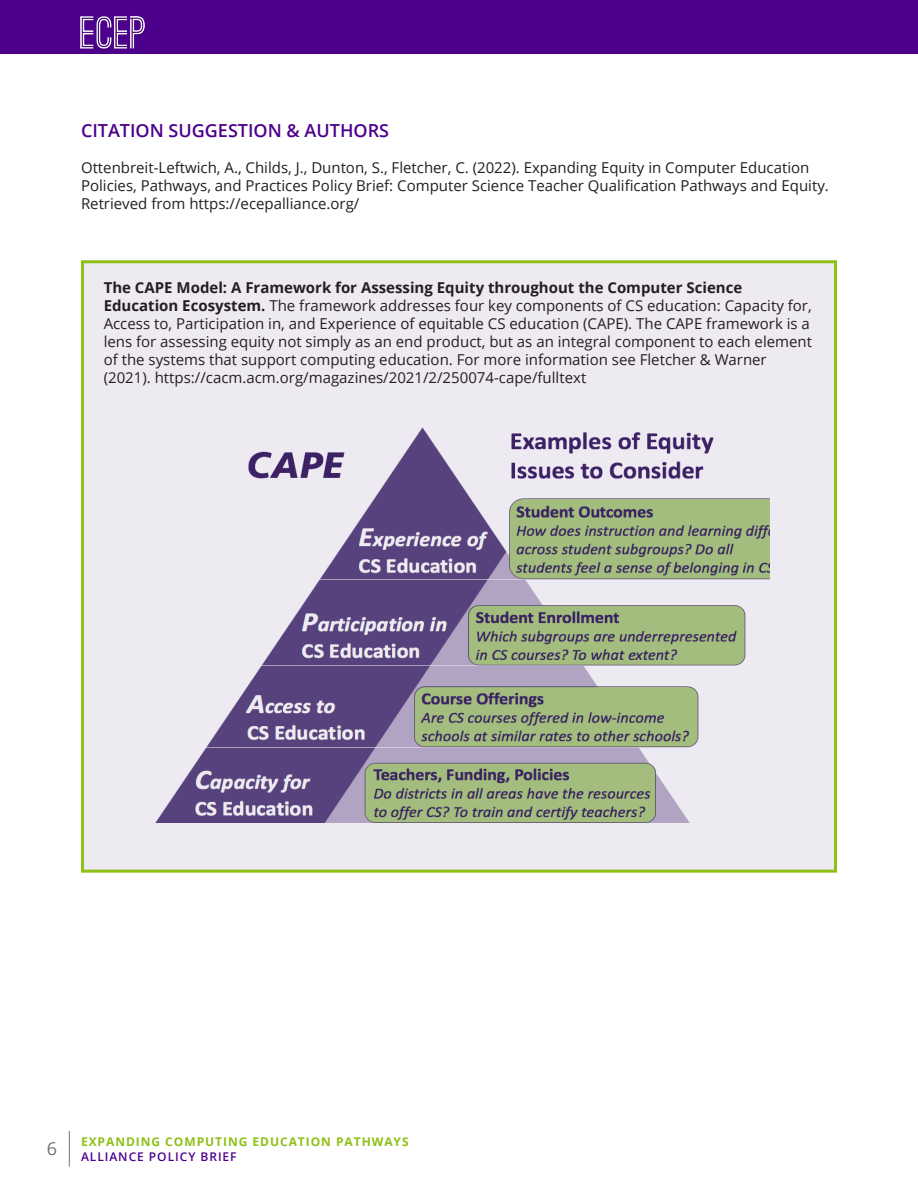
<style>
.page{position:relative;width:918px;height:1188px;background:#fff}
.page>*{position:absolute;margin:0;border:0;box-sizing:border-box;transform-origin:0 0}
.t1{font:600 18px "Open Sans";color:#4d008c}
.t2{font:18px "Open Sans";color:#737373}
.t3{font:15px/18px "Open Sans";color:#231f20}
.t4{font:700 12px "Open Sans";letter-spacing:.08em;color:#8fc016}
.t5{font:600 12px "Open Sans";letter-spacing:.08em;color:#4d008c}
.s1{font-weight:700}
</style>
<div class="page">
<hr style="left:69px;top:1131px;width:1px;height:36px;background:#737373">
<div style="left:0;top:0;width:918px;height:54px;background:#4d008c"></div>
<img style="left:80px;top:16px;width:65px;height:33px">
<div style="left:81px;top:260px;width:756px;height:613px;background:#eeeaf2;border:3px solid #8fc016"></div>
<img style="left:155px;top:427px;width:615px;height:396px">
<p class="t1" style="left:81px;top:118px;width:310px">CITATION SUGGESTION &amp; AUTHORS</p>
<p class="t3" style="left:81px;top:158px;width:749px">Ottenbreit-Leftwich, A., Childs, J., Dunton, S., Fletcher, C. (2022). Expanding Equity in Computer Education<br>Policies, Pathways, and Practices Policy Brief: Computer Science Teacher Qualification Pathways and Equity.<br>Retrieved from https://ecepalliance.org/</p>
<p class="t3" style="left:104px;top:279px;width:710px"><span class="s1">The CAPE Model: A Framework for Assessing Equity throughout the Computer Science Education Ecosystem.</span> The framework addresses four key components of CS education: Capacity for, Access to, Participation in, and Experience of equitable CS education (CAPE). The CAPE framework is a lens for assessing equity not simply as an end product, but as an integral component to each element of the systems that support computing education. For more information see Fletcher &amp; Warner (2021). https://cacm.acm.org/magazines/2021/2/250074-cape/fulltext</p>
<p class="t2" style="left:47px;top:1136px;width:12px">6</p>
<p class="t4" style="left:81px;top:1133px;width:329px">EXPANDING COMPUTING EDUCATION PATHWAYS</p>
<p class="t5" style="left:81px;top:1148px;width:157px">ALLIANCE POLICY BRIEF</p>
</div>
